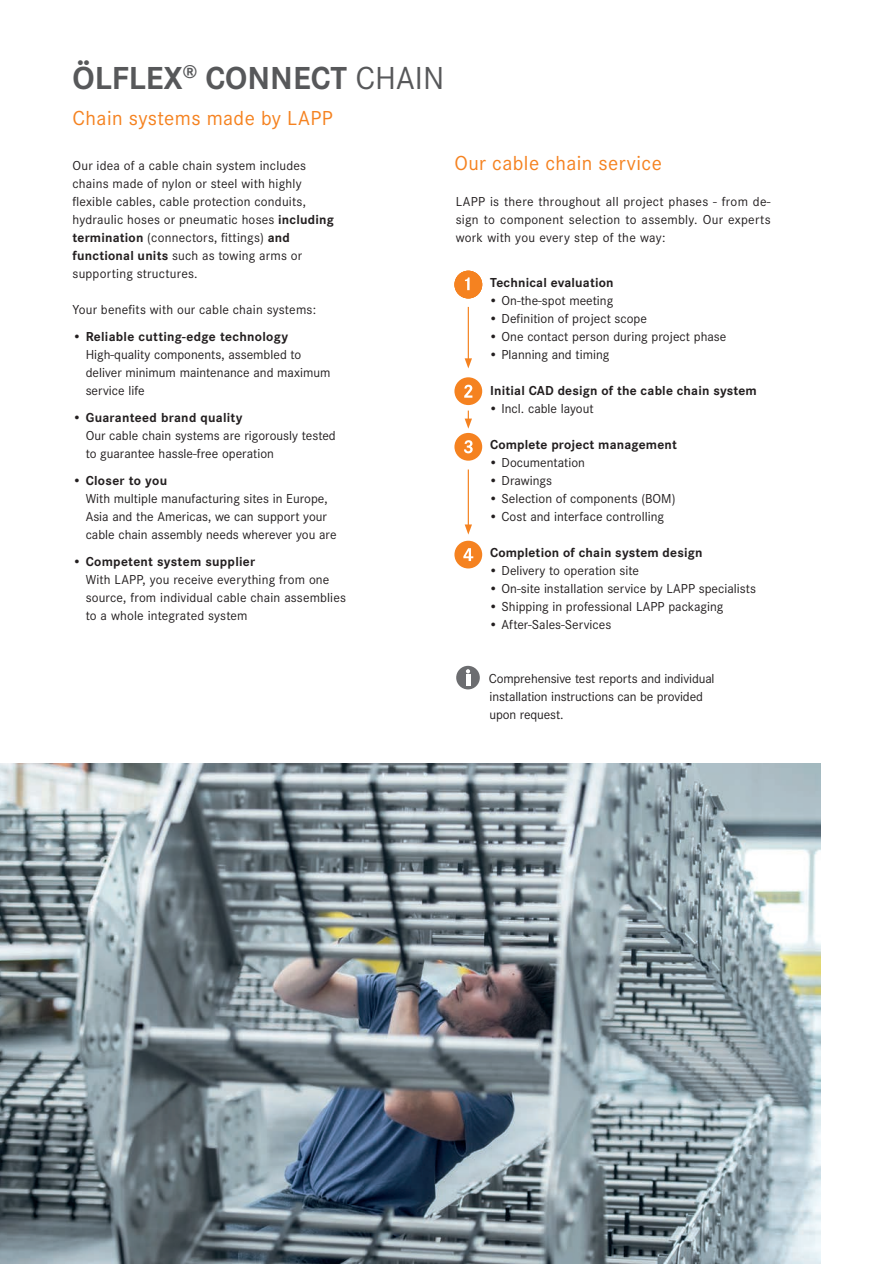
<style>
.page{position:relative;width:894px;height:1264px;background:#fff}
.page>*{position:absolute;margin:0;border:0;box-sizing:border-box;transform-origin:0 0}
.t1{font:700 33px "Corporate STOT";color:#57585a}
.t2{font:21px "Corporate STOT";letter-spacing:.02em;color:#f58220}
.t3{font:13.5px/18px "Corporate STOT";color:#231f20}
.t4{font:700 13.5px "Corporate STOT";letter-spacing:.015em;color:#231f20}
.s1{font-weight:400}
.s2{font-weight:700}
</style>
<div class="page">
<img style="left:0;top:763px;width:820px;height:500px">
<div style="left:456px;top:665px;width:23px;height:24px;background:#6c6d70;border-radius:50%"></div>
<svg style="left:466px;top:669px;width:4px;height:4px"></svg>
<hr style="left:466px;top:674px;width:4px;height:12px;background:#fff">
<hr style="left:467px;top:307px;width:2px;height:53px;background:#f58220">
<svg style="left:464px;top:358px;width:8px;height:10px"></svg>
<hr style="left:467px;top:469px;width:2px;height:58px;background:#f58220">
<svg style="left:464px;top:524px;width:8px;height:10px"></svg>
<svg style="left:464px;top:410px;width:8px;height:18px"></svg>
<div style="left:454px;top:377px;width:28px;height:28px;background:#f58220;border-radius:50%"></div>
<svg style="left:464px;top:384px;width:8px;height:13px"></svg>
<div style="left:454px;top:433px;width:28px;height:27px;background:#f58220;border-radius:50%"></div>
<svg style="left:464px;top:440px;width:8px;height:13px"></svg>
<div style="left:454px;top:540px;width:28px;height:28px;background:#f58220;border-radius:50%"></div>
<svg style="left:463px;top:548px;width:10px;height:13px"></svg>
<div style="left:454px;top:271px;width:28px;height:27px;background:#f58220;border-radius:50%"></div>
<svg style="left:465px;top:277px;width:4px;height:13px"></svg>
<h1 class="t1" style="left:73px;top:59px;width:320px">ÖLFLEX<sup>®</sup> CONNECT <span class="s1">Chain</span></h1>
<h2 class="t2" style="left:73px;top:106px;width:262px">Chain systems made by LAPP</h2>
<p class="t3" style="left:73px;top:156px;width:263px">Our idea of a cable chain system includes chains made of nylon or steel with highly flexible cables, cable protection conduits, hydraulic hoses or pneumatic hoses <span class="s2">including termination</span> (connectors, fittings) <span class="s2">and functional units</span> such as towing arms or supporting structures.</p>
<p class="t3" style="left:73px;top:300px;width:245px">Your benefits with our cable chain systems:</p>
<p class="t4" style="left:73px;top:328px;width:217px">• Reliable cutting-edge technology</p>
<p class="t3" style="left:86px;top:345px;width:246px">High-quality components, assembled to deliver minimum maintenance and maximum service life</p>
<p class="t4" style="left:73px;top:409px;width:171px">• Guaranteed brand quality</p>
<p class="t3" style="left:86px;top:426px;width:251px">Our cable chain systems are rigorously tested to guarantee hassle-free operation</p>
<p class="t4" style="left:73px;top:472px;width:96px">• Closer to you</p>
<p class="t3" style="left:86px;top:489px;width:252px">With multiple manufacturing sites in Europe,<br>Asia and the Americas, we can support your cable chain assembly needs wherever you are</p>
<p class="t4" style="left:73px;top:553px;width:184px">• Competent system supplier</p>
<p class="t3" style="left:86px;top:570px;width:262px">With LAPP, you receive everything from one source, from individual cable chain assemblies to a whole integrated system</p>
<h2 class="t2" style="left:454px;top:151px;width:209px">Our cable chain service</h2>
<p class="t3" style="left:455px;top:192px;width:316px;text-align:justify">LAPP is there throughout all project phases - from de&shy;sign to component selection to assembly. Our experts work with you every step of the way:</p>
<p class="t4" style="left:490px;top:274px;width:125px">Technical evaluation</p>
<p class="t3" style="left:488px;top:291px;width:126px">• On-the-spot meeting</p>
<p class="t3" style="left:488px;top:309px;width:160px">• Definition of project scope</p>
<p class="t3" style="left:488px;top:327px;width:239px">• One contact person during project phase</p>
<p class="t3" style="left:488px;top:345px;width:122px">• Planning and timing</p>
<p class="t4" style="left:490px;top:382px;width:268px">Initial CAD design of the cable chain system</p>
<p class="t3" style="left:488px;top:399px;width:106px">• Incl. cable layout</p>
<p class="t4" style="left:490px;top:436px;width:188px">Complete project management</p>
<p class="t3" style="left:488px;top:453px;width:98px">• Documentation</p>
<p class="t3" style="left:488px;top:471px;width:65px">• Drawings</p>
<p class="t3" style="left:488px;top:489px;width:188px">• Selection of components (BOM)</p>
<p class="t3" style="left:488px;top:507px;width:177px">• Cost and interface controlling</p>
<p class="t4" style="left:490px;top:544px;width:214px">Completion of chain system design</p>
<p class="t3" style="left:488px;top:561px;width:152px">• Delivery to operation site</p>
<p class="t3" style="left:488px;top:579px;width:269px">• On-site installation service by LAPP specialists</p>
<p class="t3" style="left:488px;top:597px;width:236px">• Shipping in professional LAPP packaging</p>
<p class="t3" style="left:488px;top:615px;width:124px">• After-Sales-Services</p>
<p class="t3" style="left:488px;top:669px;width:227px">Comprehensive test reports and individual installation instructions can be provided upon request.</p>
</div>
